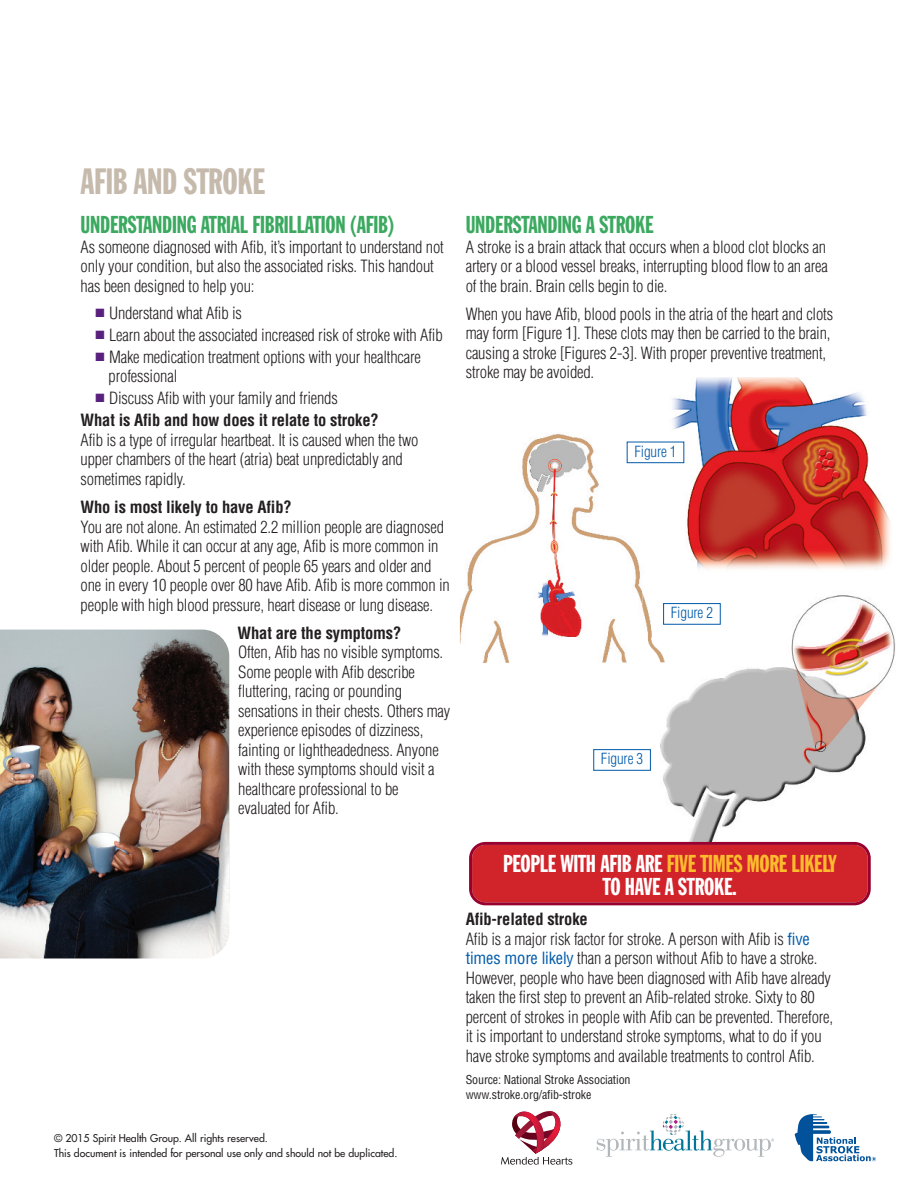
<style>
.page{position:relative;width:918px;height:1188px;background:#fff}
.page>*{position:absolute;margin:0;border:0;box-sizing:border-box;transform-origin:0 0}
.t1{font:36px "Franklin Gothic Extra Cond";letter-spacing:-.01em;color:#c5baac}
.t2{font:24px "Franklin Gothic Extra Cond";letter-spacing:-.01em;color:#3ca960}
.t3{font:24px/22.5px "Franklin Gothic Extra Cond";letter-spacing:-.01em;color:#fff;text-align:center}
.t4{font:300 condensed 16.5px/19.5px "Helvetica";letter-spacing:-.01em;color:#231f20}
.t5{font:700 condensed 16.5px/22.8px "Helvetica";letter-spacing:-.01em;color:#231f20}
.t6{font:300 condensed 15px "Helvetica";letter-spacing:-.01em;color:#015aaa}
.t7{font:condensed 12px/15px "Helvetica";letter-spacing:-.01em;color:#231f20}
.t8{font:10.5px/14.2px "Futura";color:#231f20}
.s1{color:#59217e}
.s2{font-weight:300}
.s3{color:#fdbb2e}
.s4{font-weight:700}
.s5{font-weight:400;color:#015aaa}
</style>
<div class="page">
<img style="left:0;top:630px;width:229px;height:329px">
<img style="left:665px;top:377px;width:226px;height:192px">
<img style="left:459px;top:433px;width:203px;height:230px">
<img style="left:642px;top:595px;width:253px;height:247px">
<img style="left:642px;top:574px;width:23px;height:88px">
<div style="left:627px;top:442px;width:57px;height:21px;border:1px solid #015aaa"></div>
<div style="left:663px;top:603px;width:58px;height:22px;border:1px solid #015aaa"></div>
<div style="left:593px;top:749px;width:58px;height:22px;border:1px solid #015aaa"></div>
<svg style="left:469px;top:842px;width:402px;height:63px;background:#cc232d"></svg>
<svg style="left:597px;top:1114px;width:177px;height:43px"></svg>
<svg style="left:501px;top:1111px;width:71px;height:54px"></svg>
<svg style="left:795px;top:1114px;width:81px;height:47px"></svg>
<h1 class="t1" style="left:81px;top:169px;width:186px">AFIB AND STROKE</h1>
<h2 class="t2" style="left:81px;top:216px;width:316px">UNDERSTANDING ATRIAL FIBRILLATION (AFIB)</h2>
<p class="t4" style="left:81px;top:237px;width:365px">As someone diagnosed with Afib, it’s important to understand not only your condition, but also the associated risks. This handout has been designed to help you:</p>
<p class="t4" style="left:96px;top:304px;width:148px"><span class="s1">■</span> Understand what Afib is</p>
<p class="t4" style="left:96px;top:326px;width:349px"><span class="s1">■</span> Learn about the associated increased risk of stroke with Afib</p>
<p class="t4" style="left:109px;top:348px;width:314px;line-height:18.8px;text-indent:-13px"><span class="s1">■</span> Make medication treatment options with your healthcare professional</p>
<p class="t5" style="left:81px;top:387px;width:300px;text-indent:15px"><span class="s1">■</span> <span class="s2">Discuss Afib with your family and friends<br></span>What is Afib and how does it relate to stroke?</p>
<p class="t4" style="left:81px;top:430px;width:339px">Afib is a type of irregular heartbeat. It is caused when the two upper chambers of the heart (atria) beat unpredictably and sometimes rapidly.</p>
<p class="t5" style="left:81px;top:496px;width:213px">Who is most likely to have Afib?</p>
<p class="t4" style="left:81px;top:517px;width:371px">You are not alone. An estimated 2.2 million people are diagnosed with Afib. While it can occur at any age, Afib is more common in older people. About 5 percent of people 65 years and older and one in every 10 people over 80 have Afib. Afib is more common in people with high blood pressure, heart disease or lung disease.</p>
<p class="t5" style="left:238px;top:622px;width:165px">What are the symptoms?</p>
<p class="t4" style="left:238px;top:643px;width:213px">Often, Afib has no visible symptoms.<br>Some people with Afib describe fluttering, racing or pounding sensations in their chests. Others may experience episodes of dizziness, fainting or lightheadedness. Anyone with these symptoms should visit a healthcare professional to be evaluated for Afib.</p>
<h2 class="t2" style="left:466px;top:216px;width:189px">UNDERSTANDING A STROKE</h2>
<p class="t4" style="left:466px;top:237px;width:364px;text-align:justify">A stroke is a brain attack that occurs when a blood clot blocks an artery or a blood vessel breaks, interrupting blood flow to an area of the brain. Brain cells begin to die.</p>
<p class="t4" style="left:466px;top:304px;width:369px">When you have Afib, blood pools in the atria of the heart and clots may form [Figure 1]. These clots may then be carried to the brain, causing a stroke [Figures 2-3]. With proper preventive treatment, stroke may be avoided.</p>
<p class="t6" style="left:634px;top:443px;width:44px">Figure 1</p>
<p class="t6" style="left:671px;top:604px;width:44px">Figure 2</p>
<p class="t6" style="left:601px;top:750px;width:44px">Figure 3</p>
<p class="t8" style="left:54px;top:1132px;width:345px">© 2015 Spirit Health Group. All rights reserved.<br>This document is intended for personal use only and should not be duplicated.</p>
<h2 class="t3" style="left:503px;top:854px;width:335px">PEOPLE WITH AFIB ARE <span class="s3">FIVE TIMES MORE LIKELY<br></span>TO HAVE A STROKE.</h2>
<p class="t4" style="left:466px;top:910px;width:369px"><span class="s4">Afib-related stroke<br></span>Afib is a major risk factor for stroke. A person with Afib is <span class="s5">five times more likely</span> than a person without Afib to have a stroke.<br>However, people who have been diagnosed with Afib have already taken the first step to prevent an Afib-related stroke. Sixty to 80 percent of strokes in people with Afib can be prevented. Therefore, it is important to understand stroke symptoms, what to do if you have stroke symptoms and available treatments to control Afib.</p>
<p class="t7" style="left:466px;top:1072px;width:166px">Source: National Stroke Association www.stroke.org/afib-stroke</p>
</div>
